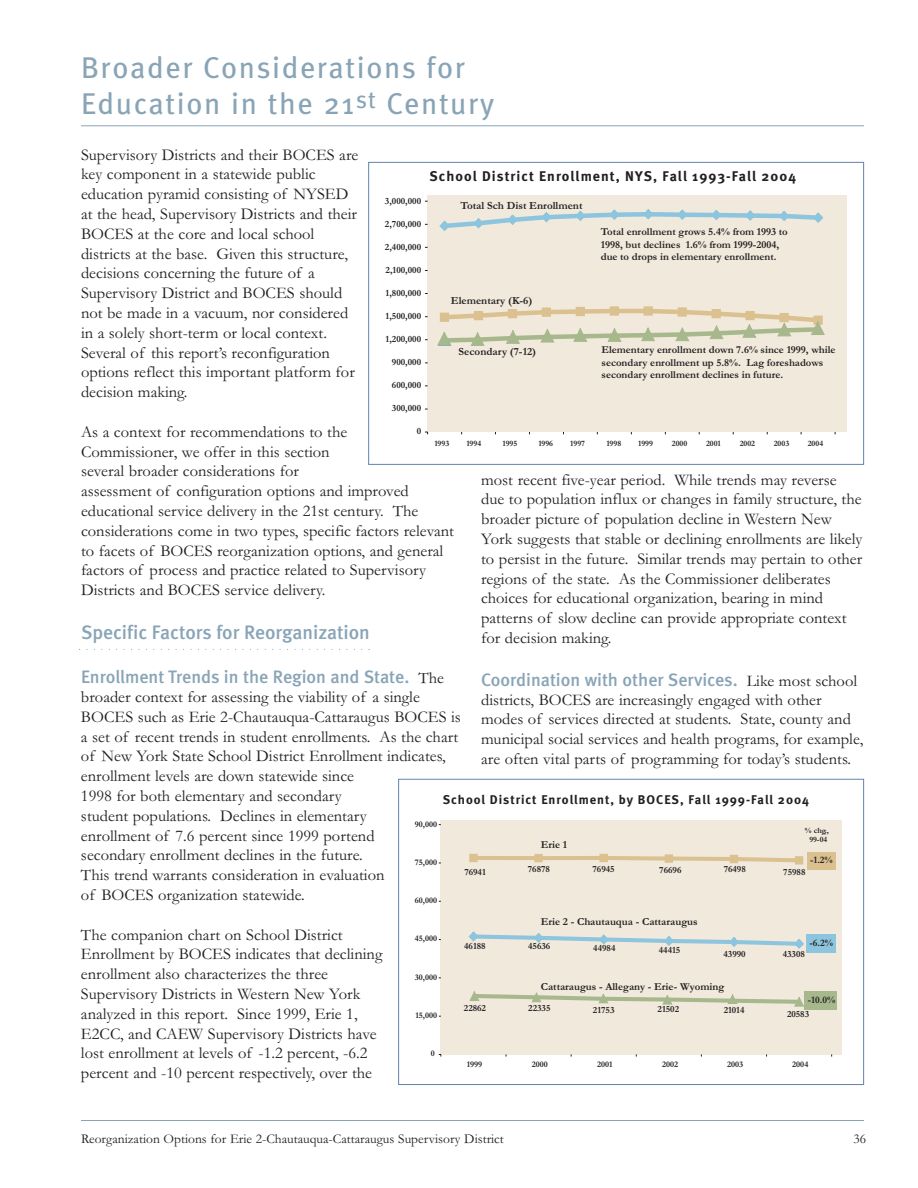
<style>
.page{position:relative;width:918px;height:1188px;background:#fff}
.page>*{position:absolute;margin:0;border:0;box-sizing:border-box;transform-origin:0 0}
.t1{font:30px/36px "Meta";letter-spacing:.055em;color:#88a4b6}
.t2{font:500 19.5px "Meta";color:#88a4b6}
.t3{font:500 18px "Meta";color:#88a4b6}
.t4{font:16.5px/19.8px "Garamond";color:#231f20}
.t5{font:700 14.1px "Meta";letter-spacing:.075em;color:#231f20}
.t6{font:13.5px "Garamond";color:#231f20}
.t7{font:700 12.6px "Meta";letter-spacing:.075em;color:#231f20}
.t8{font:700 10.95px "Garamond";color:#231f20}
.t9{font:700 10.8px "Garamond";color:#231f20}
.t10{font:700 10.65px/12.6px "Garamond";color:#231f20}
.t11{font:700 9.9px "Garamond";color:#231f20}
.t12{font:700 9.6px "Garamond";color:#231f20}
.t13{font:700 9.45px "Garamond";color:#231f20}
.t14{font:700 8.55px "Garamond";color:#231f20}
.t15{font:700 8.25px "Garamond";color:#231f20}
.t16{font:700 8.1px/8.9px "Garamond";color:#231f20;text-align:center}
.s1{font-family:"Garamond";font-weight:400;font-size:16.5px;color:#231f20}
</style>
<div class="page">
<hr style="left:81px;top:1120px;width:783px;height:1px;background:#88a4b6">
<hr style="left:81px;top:125px;width:783px;height:1px;background:#88a4b6">
<svg style="left:80px;top:649px;width:290px;height:1px"></svg>
<div style="left:428px;top:195px;width:419px;height:236px;background:#f0e9dc"></div>
<div style="left:682px;top:212px;width:34px;height:5px;background:#8dc4de"></div>
<svg style="left:439px;top:209px;width:251px;height:22px"></svg>
<svg style="left:709px;top:210px;width:115px;height:13px"></svg>
<svg style="left:437px;top:306px;width:387px;height:40px"></svg>
<div style="left:368px;top:162px;width:496px;height:303px;border:1px solid #6482af"></div>
<div style="left:440px;top:820px;width:401px;height:234px;background:#f0e9dc"></div>
<hr style="left:473px;top:856px;width:66px;height:4px;background:#dbc18f">
<hr style="left:539px;top:856px;width:65px;height:4px;background:#dbc18f">
<hr style="left:669px;top:857px;width:65px;height:4px;background:#dbc18f">
<svg style="left:468px;top:931px;width:336px;height:18px"></svg>
<div style="left:469px;top:854px;width:9px;height:8px;border:3px solid #dbc18f"></div>
<div style="left:534px;top:854px;width:9px;height:8px;border:3px solid #dbc18f"></div>
<svg style="left:600px;top:854px;width:65px;height:9px"></svg>
<div style="left:665px;top:854px;width:8px;height:9px;border:3px solid #dbc18f"></div>
<svg style="left:730px;top:855px;width:65px;height:9px"></svg>
<div style="left:795px;top:856px;width:8px;height:9px;border:3px solid #dbc18f"></div>
<div style="left:807px;top:852px;width:29px;height:18px;background:#dbc18f"></div>
<div style="left:806px;top:934px;width:29px;height:18px;background:#8dc4de"></div>
<div style="left:805px;top:991px;width:32px;height:18px;background:#a7b88d"></div>
<svg style="left:469px;top:992px;width:335px;height:14px"></svg>
<div style="left:398px;top:779px;width:466px;height:306px;border:1px solid #6482af"></div>
<h1 class="t1" style="left:81px;top:53px;width:415px">Broader Considerations for<br>Education in the 21<sup>st</sup> Century</h1>
<p class="t4" style="left:81px;top:146px;width:279px">Supervisory Districts and their BOCES are key component in a statewide public education pyramid consisting of NYSED at the head, Supervisory Districts and their BOCES at the core and local school districts at the base. Given this structure, decisions concerning the future of a Supervisory District and BOCES should not be made in a vacuum, nor considered in a solely short-term or local context.<br>Several of this report’s reconfiguration options reflect this important platform for decision making.</p>
<p class="t4" style="left:81px;top:424px;width:375px">As a context for recommendations to the<br>Commissioner, we offer in this section<br>several broader considerations for<br>assessment of configuration options and improved educational service delivery in the 21st century. The considerations come in two types, specific factors relevant to facets of BOCES reorganization options, and general factors of process and practice related to Supervisory Districts and BOCES service delivery.</p>
<p class="t2" style="left:81px;top:626px;width:290px">Specific Factors for Reorganization</p>
<p class="t3" style="left:81px;top:671px;width:365px">Enrollment Trends in the Region and State. <span class="s1">The</span></p>
<p class="t4" style="left:81px;top:689px;width:381px">broader context for assessing the viability of a single BOCES such as Erie 2-Chautauqua-Cattaraugus BOCES is a set of recent trends in student enrollments. As the chart of New York State School District Enrollment indicates, enrollment levels are down statewide since<br>1998 for both elementary and secondary<br>student populations. Declines in elementary<br>enrollment of 7.6 percent since 1999 portend<br>secondary enrollment declines in the future.<br>This trend warrants consideration in evaluation<br>of BOCES organization statewide.</p>
<p class="t4" style="left:81px;top:926px;width:303px">The companion chart on School District Enrollment by BOCES indicates that declining enrollment also characterizes the three Supervisory Districts in Western New York analyzed in this report. Since 1999, Erie 1, E2CC, and CAEW Supervisory Districts have lost enrollment at levels of -1.2 percent, -6.2 percent and -10 percent respectively, over the</p>
<p class="t5" style="left:430px;top:170px;width:368px">School District Enrollment, NYS, Fall 1993-Fall 2004</p>
<p class="t12" style="left:385px;top:197px;width:38px">3,000,000</p>
<p class="t8" style="left:461px;top:201px;width:123px">Total Sch Dist Enrollment</p>
<p class="t12" style="left:385px;top:220px;width:38px">2,700,000</p>
<p class="t10" style="left:601px;top:226px;width:188px">Total enrollment grows 5.4% from 1993 to<br>1998, but declines 1.6% from 1999-2004, due to drops in elementary enrollment.</p>
<p class="t12" style="left:385px;top:243px;width:38px">2,400,000</p>
<p class="t12" style="left:386px;top:266px;width:37px">2,100,000</p>
<p class="t12" style="left:386px;top:289px;width:37px">1,800,000</p>
<p class="t8" style="left:451px;top:296px;width:83px">Elementary (K-6)</p>
<p class="t12" style="left:386px;top:312px;width:37px">1,500,000</p>
<p class="t12" style="left:386px;top:335px;width:37px">1,200,000</p>
<p class="t10" style="left:602px;top:344px;width:236px">Elementary enrollment down 7.6% since 1999, while secondary enrollment up 5.8%. Lag foreshadows secondary enrollment declines in future.</p>
<p class="t8" style="left:459px;top:347px;width:79px">Secondary (7-12)</p>
<p class="t12" style="left:392px;top:358px;width:31px">900,000</p>
<p class="t12" style="left:392px;top:381px;width:31px">600,000</p>
<p class="t12" style="left:392px;top:405px;width:31px">300,000</p>
<p class="t12" style="left:417px;top:428px;width:6px">0</p>
<p class="t15" style="left:434px;top:440px;width:16px">1993</p>
<p class="t15" style="left:466px;top:440px;width:16px">1994</p>
<p class="t15" style="left:502px;top:440px;width:16px">1995</p>
<p class="t15" style="left:538px;top:440px;width:16px">1996</p>
<p class="t15" style="left:570px;top:440px;width:16px">1997</p>
<p class="t15" style="left:606px;top:440px;width:16px">1998</p>
<p class="t15" style="left:638px;top:440px;width:16px">1999</p>
<p class="t15" style="left:672px;top:440px;width:17px">2000</p>
<p class="t15" style="left:706px;top:440px;width:16px">2001</p>
<p class="t15" style="left:740px;top:440px;width:17px">2002</p>
<p class="t15" style="left:774px;top:440px;width:17px">2003</p>
<p class="t15" style="left:808px;top:440px;width:17px">2004</p>
<p class="t4" style="left:481px;top:471px;width:383px">most recent five-year period. While trends may reverse due to population influx or changes in family structure, the broader picture of population decline in Western New York suggests that stable or declining enrollments are likely to persist in the future. Similar trends may pertain to other regions of the state. As the Commissioner deliberates choices for educational organization, bearing in mind patterns of slow decline can provide appropriate context for decision making.</p>
<p class="t3" style="left:481px;top:673px;width:378px">Coordination with other Services. <span class="s1">Like most school</span></p>
<p class="t4" style="left:481px;top:691px;width:384px">districts, BOCES are increasingly engaged with other modes of services directed at students. State, county and municipal social services and health programs, for example, are often vital parts of programming for today’s students.</p>
<p class="t7" style="left:443px;top:795px;width:368px">School District Enrollment, by BOCES, Fall 1999-Fall 2004</p>
<p class="t14" style="left:415px;top:820px;width:24px">90,000</p>
<p class="t16" style="left:805px;top:827px;width:26px">% chg.,<br>99-04</p>
<p class="t11" style="left:810px;top:856px;width:24px">-1.2%</p>
<p class="t9" style="left:541px;top:840px;width:28px">Erie 1</p>
<p class="t14" style="left:415px;top:859px;width:24px">75,000</p>
<p class="t13" style="left:528px;top:865px;width:24px">76878</p>
<p class="t13" style="left:593px;top:866px;width:24px">76945</p>
<p class="t13" style="left:659px;top:866px;width:24px">76696</p>
<p class="t13" style="left:724px;top:865px;width:24px">76498</p>
<p class="t13" style="left:464px;top:868px;width:23px">76941</p>
<p class="t13" style="left:783px;top:868px;width:24px">75988</p>
<p class="t14" style="left:415px;top:897px;width:24px">60,000</p>
<p class="t9" style="left:541px;top:917px;width:158px">Erie 2 - Chautauqua - Cattaraugus</p>
<p class="t14" style="left:415px;top:935px;width:24px">45,000</p>
<p class="t11" style="left:809px;top:939px;width:25px">-6.2%</p>
<p class="t13" style="left:464px;top:943px;width:23px">46188</p>
<p class="t13" style="left:528px;top:943px;width:24px">45636</p>
<p class="t13" style="left:593px;top:944px;width:24px">44984</p>
<p class="t13" style="left:659px;top:946px;width:23px">44415</p>
<p class="t13" style="left:724px;top:950px;width:24px">43990</p>
<p class="t13" style="left:783px;top:950px;width:24px">43308</p>
<p class="t14" style="left:415px;top:974px;width:24px">30,000</p>
<p class="t9" style="left:541px;top:982px;width:185px">Cattaraugus - Allegany - Erie- Wyoming</p>
<p class="t11" style="left:808px;top:996px;width:29px">-10.0%</p>
<p class="t13" style="left:464px;top:1004px;width:24px">22862</p>
<p class="t13" style="left:528px;top:1004px;width:24px">22335</p>
<p class="t13" style="left:593px;top:1006px;width:23px">21753</p>
<p class="t13" style="left:658px;top:1006px;width:23px">21502</p>
<p class="t13" style="left:724px;top:1006px;width:22px">21014</p>
<p class="t13" style="left:787px;top:1010px;width:24px">20583</p>
<p class="t14" style="left:416px;top:1012px;width:23px">15,000</p>
<p class="t14" style="left:431px;top:1050px;width:6px">0</p>
<p class="t14" style="left:467px;top:1061px;width:17px">1999</p>
<p class="t14" style="left:532px;top:1061px;width:18px">2000</p>
<p class="t14" style="left:597px;top:1061px;width:17px">2001</p>
<p class="t14" style="left:662px;top:1061px;width:18px">2002</p>
<p class="t14" style="left:727px;top:1061px;width:18px">2003</p>
<p class="t14" style="left:792px;top:1061px;width:18px">2004</p>
<p class="t6" style="left:81px;top:1134px;width:424px">Reorganization Options for Erie 2-Chautauqua-Cattaraugus Supervisory District</p>
<p class="t6" style="left:854px;top:1134px;width:14px">36</p>
</div>
